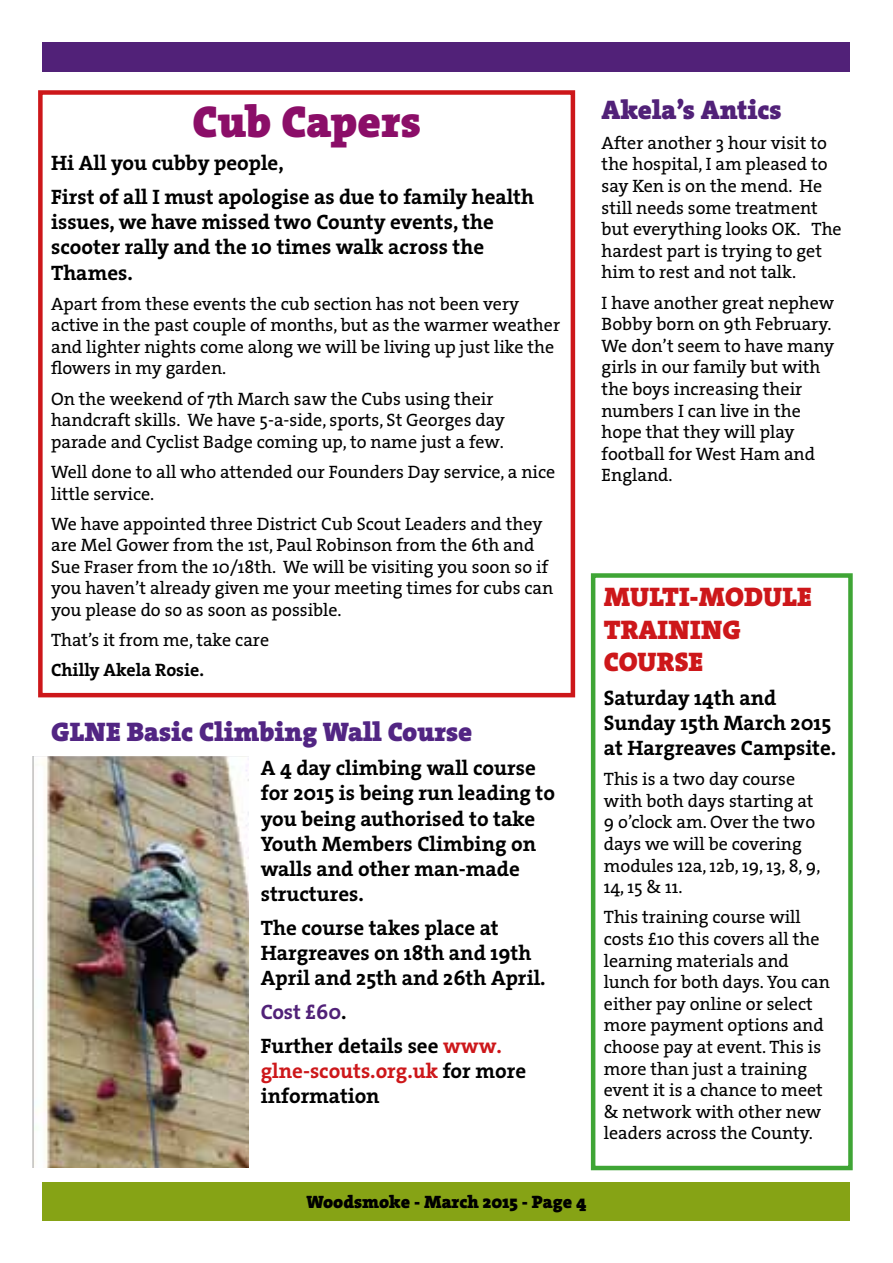
<style>
.page{position:relative;width:893px;height:1263px;background:#fff}
.page>*{position:absolute;margin:0;border:0;box-sizing:border-box;transform-origin:0 0}
.t1{font:45px "The Serif HP9 Blk";color:#8b0e68}
.t2{font:27px "The Serif HP9 Blk";color:#522583}
.t3{font:27px/32.4px "The Serif HP9 Blk";color:#cd171a}
.t4{font:27px "The Serif HP9 Blk";color:#512178}
.t5{font:21px/25.2px "The Serif HP7 Bld";color:#000}
.t6{font:21px/25.2px "The Serif HP7 Bld";color:#cd171a}
.t7{font:18px/21.6px "The Serif HP5 Plain";color:#000}
.t8{font:18px "The Serif HP9 Blk";color:#000}
.t9{font:18px "The Serif HP7 Bld";color:#000}
.s1{color:#512178}
.s2{color:#cd171a}
.s3{color:#000}
</style>
<div class="page">
<div style="left:43px;top:1182px;width:807px;height:38px;background:#86a315"></div>
<div style="left:43px;top:43px;width:807px;height:29px;background:#512178"></div>
<div style="left:38px;top:90px;width:537px;height:607px;border:4px solid #cd171a"></div>
<img style="left:32px;top:757px;width:216px;height:411px">
<div style="left:591px;top:573px;width:262px;height:597px;border:4px solid #3fa535"></div>
<h1 class="t1" style="left:193px;top:91px;width:230px">Cub Capers</h1>
<p class="t5" style="left:51px;top:146px;width:484px;line-height:33.8px">Hi All you cubby people,<br>First of all I must apologise as due to family health</p>
<p class="t5" style="left:51px;top:209px;width:444px">issues, we have missed two County events, the scooter rally and the 10 times walk across the<br>Thames.</p>
<p class="t7" style="left:51px;top:293px;width:510px">Apart from these events the cub section has not been very active in the past couple of months, but as the warmer weather and lighter nights come along we will be living up just like the flowers in my garden.</p>
<p class="t7" style="left:51px;top:388px;width:455px">On the weekend of 7th March saw the Cubs using their handcraft skills. We have 5-a-side, sports, St Georges day parade and Cyclist Badge coming up, to name just a few.</p>
<p class="t7" style="left:51px;top:461px;width:506px">Well done to all who attended our Founders Day service, a nice little service.</p>
<p class="t7" style="left:51px;top:513px;width:504px">We have appointed three District Cub Scout Leaders and they are Mel Gower from the 1st, Paul Robinson from the 6th and Sue Fraser from the 10/18th. We will be visiting you soon so if you haven’t already given me your meeting times for cubs can you please do so as soon as possible.</p>
<p class="t7" style="left:51px;top:629px;width:219px">That’s it from me, take care</p>
<p class="t9" style="left:51px;top:658px;width:155px">Chilly Akela Rosie.</p>
<h2 class="t2" style="left:51px;top:714px;width:423px">GLNE Basic Climbing Wall Course</h2>
<p class="t5" style="left:261px;top:755px;width:296px">A 4 day climbing wall course for 2015 is being run leading to you being authorised to take<br>Youth Members Climbing on walls and other man-made structures.</p>
<p class="t5" style="left:261px;top:915px;width:286px">The course takes place at<br>Hargreaves on 18th and 19th<br>April and 25th and 26th April.</p>
<p class="t5" style="left:261px;top:995px;width:243px;line-height:33.8px"><span class="s1">Cost £60</span>.<br>Further details see <span class="s2">www.</span></p>
<p class="t6" style="left:261px;top:1058px;width:267px">glne-scouts.org.uk <span class="s3">for more information</span></p>
<h2 class="t4" style="left:602px;top:91px;width:181px">Akela’s Antics</h2>
<p class="t7" style="left:602px;top:132px;width:242px">After another 3 hour visit to the hospital, I am pleased to say Ken is on the mend. He still needs some treatment but everything looks OK. The hardest part is trying to get him to rest and not talk.</p>
<p class="t7" style="left:602px;top:292px;width:234px">I have another great nephew<br>Bobby born on 9th February.<br>We don’t seem to have many girls in our family but with the boys increasing their numbers I can live in the hope that they will play football for West Ham and<br>England.</p>
<h2 class="t3" style="left:604px;top:581px;width:209px">MULTI-MODULE<br>TRAINING<br>COURSE</h2>
<p class="t5" style="left:604px;top:685px;width:234px">Saturday 14th and<br>Sunday 15th March 2015 at Hargreaves Campsite.</p>
<p class="t7" style="left:604px;top:768px;width:218px">This is a two day course with both days starting at<br>9 o’clock am. Over the two days we will be covering modules 12a, 12b, 19, 13, 8, 9,<br>14, 15 &amp; 11.</p>
<p class="t7" style="left:604px;top:906px;width:228px">This training course will costs £10 this covers all the learning materials and lunch for both days. You can either pay online or select more payment options and choose pay at event. This is more than just a training event it is a chance to meet &amp; network with other new leaders across the County.</p>
<p class="t8" style="left:306px;top:1189px;width:282px">Woodsmoke - March 2015 - Page 4</p>
</div>
